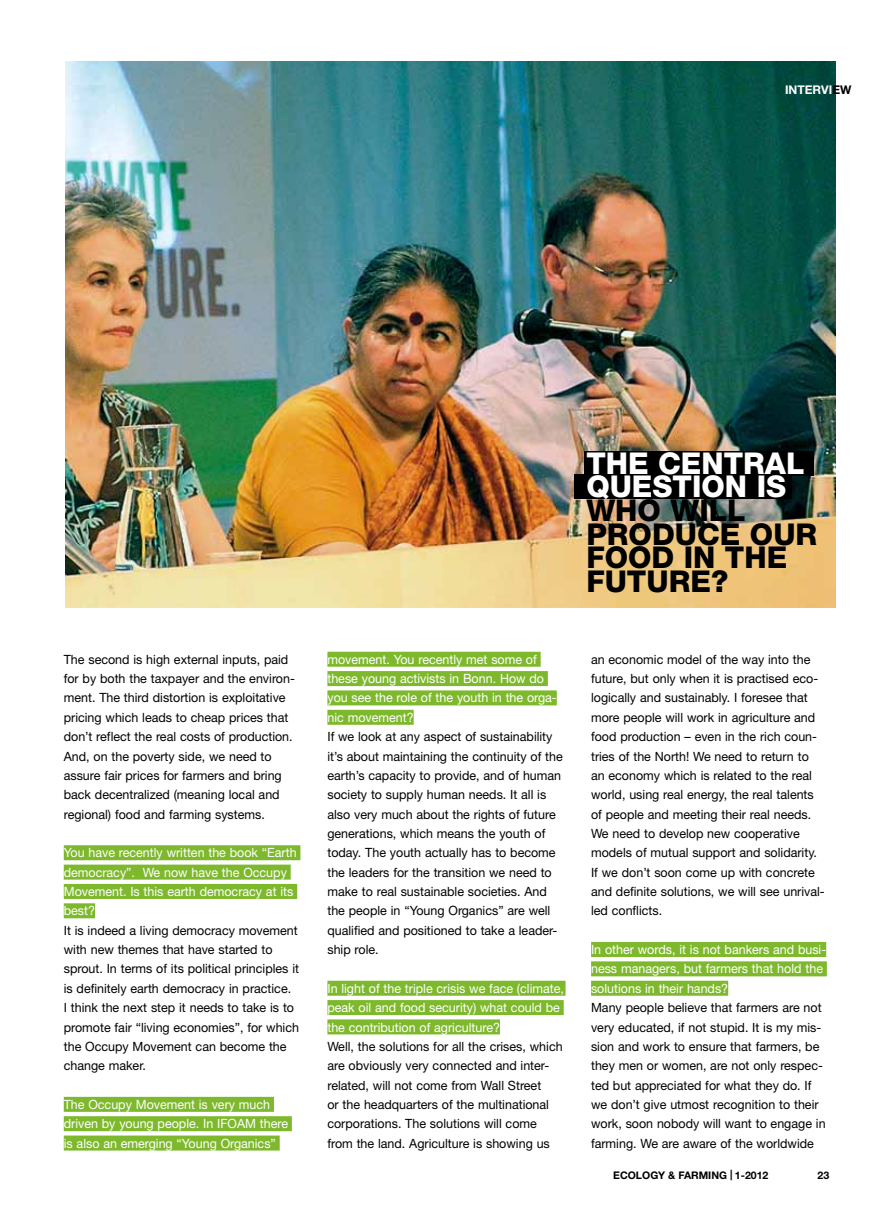
<style>
.page{position:relative;width:893px;height:1212px;background:#fff}
.page>*{position:absolute;margin:0;border:0;box-sizing:border-box;transform-origin:0 0}
.t1{font:800 30px/23.5px "Helvetica Neue LT Std";color:#000}
.t2{font:800 30px/23.5px "Helvetica Neue LT Std";color:#fff}
.t3{font:12.75px/19.4px "Helvetica Neue LT Std";color:#000}
.t4{font:12.75px/19.4px "Helvetica Neue LT Std";color:#fff}
.t5{font:700 12px "Helvetica Neue LT Std";color:#fff}
.t6{font:700 10.5px "Helvetica Neue LT Std";color:#000}
.s1{color:#000}
.s2{font-weight:900}
</style>
<div class="page">
<div style="left:64px;top:845px;width:236px;height:15px;background:#7eb92d"></div>
<div style="left:64px;top:864px;width:227px;height:15px;background:#7eb92d"></div>
<div style="left:64px;top:884px;width:233px;height:15px;background:#7eb92d"></div>
<div style="left:64px;top:903px;width:31px;height:15px;background:#7eb92d"></div>
<div style="left:64px;top:1097px;width:210px;height:15px;background:#7eb92d"></div>
<div style="left:64px;top:1116px;width:228px;height:15px;background:#7eb92d"></div>
<div style="left:64px;top:1135px;width:216px;height:15px;background:#7eb92d"></div>
<div style="left:327px;top:652px;width:214px;height:15px;background:#7eb92d"></div>
<div style="left:327px;top:671px;width:221px;height:15px;background:#7eb92d"></div>
<div style="left:327px;top:690px;width:230px;height:15px;background:#7eb92d"></div>
<div style="left:327px;top:710px;width:87px;height:15px;background:#7eb92d"></div>
<div style="left:327px;top:981px;width:239px;height:15px;background:#7eb92d"></div>
<div style="left:327px;top:1000px;width:237px;height:15px;background:#7eb92d"></div>
<div style="left:327px;top:1019px;width:173px;height:15px;background:#7eb92d"></div>
<div style="left:591px;top:942px;width:235px;height:15px;background:#7eb92d"></div>
<div style="left:591px;top:961px;width:236px;height:15px;background:#7eb92d"></div>
<div style="left:591px;top:981px;width:137px;height:15px;background:#7eb92d"></div>
<img style="left:66px;top:62px;width:769px;height:546px">
<div style="left:585px;top:451px;width:229px;height:25px;background:#000"></div>
<div style="left:575px;top:475px;width:217px;height:24px;background:#000"></div>
<p class="t5" style="left:785px;top:82px;width:68px">INTERVI<span class="s1">EW</span></p>
<p class="t3" style="left:64px;top:649px;width:233px">The second is high external inputs, paid for by both the taxpayer and the environ&shy;ment. The third distortion is exploitative pricing which leads to cheap prices that don’t reflect the real costs of production.<br>And, on the poverty side, we need to assure fair prices for farmers and bring back decentralized (meaning local and regional) food and farming systems.</p>
<p class="t4" style="left:64px;top:843px;width:234px">You have recently written the book “Earth democracy”. We now have the Occupy<br>Movement. Is this earth democracy at its best?</p>
<p class="t3" style="left:64px;top:920px;width:237px">It is indeed a living democracy movement with new themes that have started to sprout. In terms of its political principles it is definitely earth democracy in practice.<br>I think the next step it needs to take is to promote fair “living economies”, for which the Occupy Movement can become the change maker.</p>
<p class="t4" style="left:64px;top:1094px;width:226px">The Occupy Movement is very much driven by young people. In IFOAM there is also an emerging “Young Organics”</p>
<h1 class="t2" style="left:586px;top:451px;width:220px">THE CENTRAL<br>QUESTION IS</h1>
<h1 class="t1" style="left:586px;top:498px;width:224px">WHO WILL<br>PRODUCE OUR<br>FOO</h1>
<h1 class="t1" style="left:586px;top:546px;width:202px;text-indent:65px">D IN THE<br>FUTURE?</h1>
<p class="t4" style="left:327px;top:649px;width:231px">movement. You recently met some of these young activists in Bonn. How do you see the role of the youth in the orga&shy;nic movement?</p>
<p class="t3" style="left:327px;top:727px;width:237px">If we look at any aspect of sustainability it’s about maintaining the continuity of the earth’s capacity to provide, and of human society to supply human needs. It all is also very much about the rights of future generations, which means the youth of today. The youth actually has to become the leaders for the transition we need to make to real sustainable societies. And the people in “Young Organics” are well qualified and positioned to take a leader&shy;ship role.</p>
<p class="t4" style="left:327px;top:978px;width:238px">In light of the triple crisis we face (climate, peak oil and food security) what could be the contribution of agriculture?</p>
<p class="t3" style="left:327px;top:1036px;width:237px">Well, the solutions for all the crises, which are obviously very connected and inter&shy;related, will not come from Wall Street<br>or the headquarters of the multinational corporations. The solutions will come from the land. Agriculture is showing us</p>
<p class="t3" style="left:591px;top:649px;width:235px">an economic model of the way into the future, but only when it is practised eco&shy;logically and sustainably. I foresee that more people will work in agriculture and food production – even in the rich coun&shy;tries of the North! We need to return to an economy which is related to the real world, using real energy, the real talents of people and meeting their real needs.<br>We need to develop new cooperative models of mutual support and solidarity.<br>If we don’t soon come up with concrete and definite solutions, we will see unrival&shy;led conflicts.</p>
<p class="t4" style="left:591px;top:940px;width:237px">In other words, it is not bankers and busi&shy;ness managers, but farmers that hold the solutions in their hands?</p>
<p class="t3" style="left:591px;top:998px;width:236px">Many people believe that farmers are not very educated, if not stupid. It is my mis&shy;sion and work to ensure that farmers, be they men or women, are not only respec&shy;ted but appreciated for what they do. If we don’t give utmost recognition to their work, soon nobody will want to engage in farming. We are aware of the worldwide</p>
<p class="t6" style="left:613px;top:1169px;width:157px">ECOLOGY &amp; FARMING <span class="s2">|</span> 1-2012</p>
<p class="t6" style="left:817px;top:1169px;width:13px">23</p>
</div>
